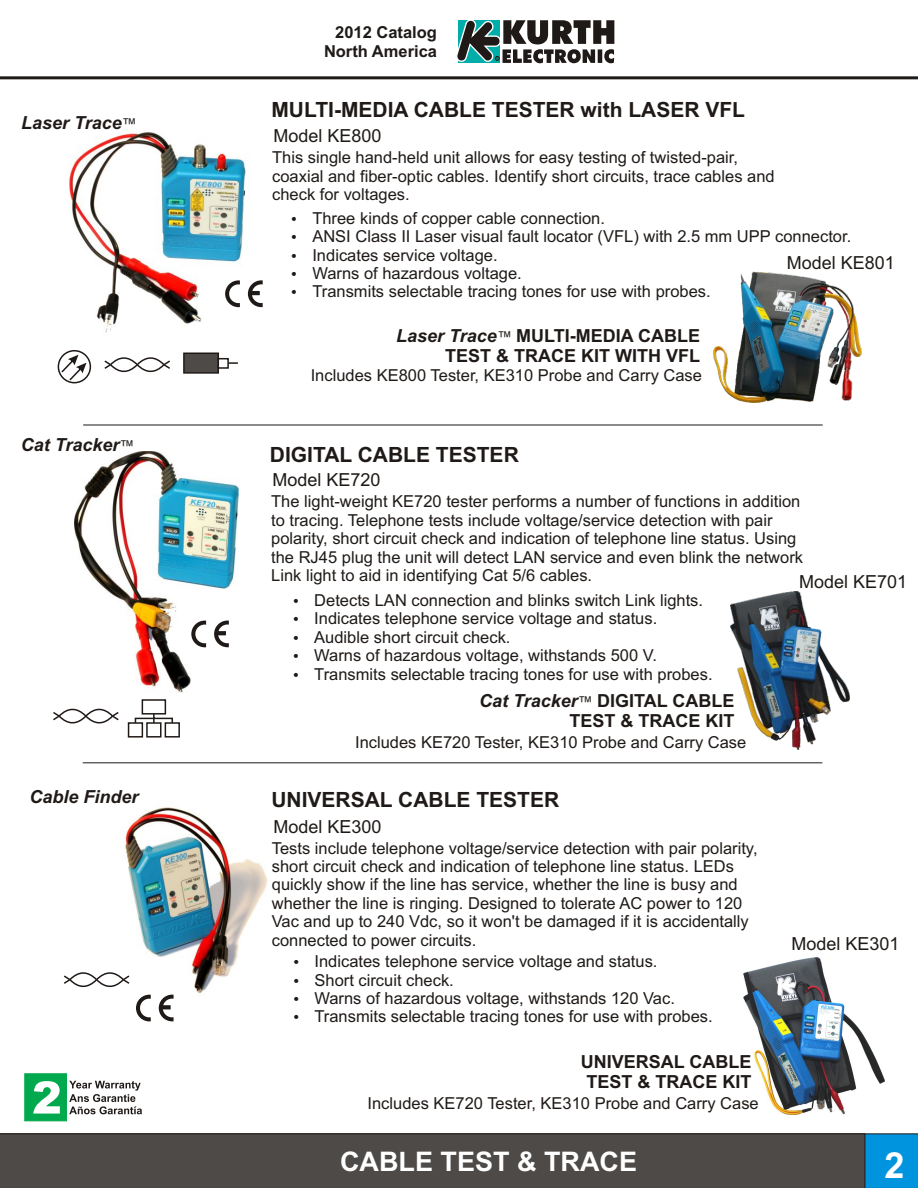
<style>
.page{position:relative;width:918px;height:1188px;background:#fff}
.page>*{position:absolute;margin:0;border:0;box-sizing:border-box;transform-origin:0 0}
.t1{font:700 36px "Arial";color:#fff}
.t2{font:700 27px "Arial";color:#fff}
.t3{font:700 21px "Arial";color:#1f1a17}
.t4{font:700 18px/20.1px "Arial";color:#1f1a17;text-align:right}
.t5{font:18px "Arial";color:#1f1a17}
.t6{font:italic 700 18px "Arial";color:#1f1a17}
.t7{font:16.5px/18.5px "Arial";color:#1f1a17}
.t8{font:700 16.5px/18.5px "Arial";color:#1f1a17;text-align:right}
.t9{font:15px "Arial";color:#1f1a17}
.t10{font:14.1px "Wingdings";color:#1f1a17}
.s1{font-weight:400;font-style:normal;font-size:15px}
.s2{font-style:italic}
.s3{font-weight:400;font-size:15px}
</style>
<div class="page">
<img style="left:125px;top:807px;width:143px;height:188px">
<img style="left:59px;top:132px;width:204px;height:227px">
<hr style="left:0;top:76px;width:918px;height:3px;background:#1f1a17">
<div style="left:866px;top:1133px;width:52px;height:55px;background:#0094de"></div>
<div style="left:0;top:1133px;width:866px;height:55px;background:#4d4a47"></div>
<div style="left:142px;top:699px;width:24px;height:16px;border:2px solid #1f1a17"></div>
<div style="left:146px;top:722px;width:16px;height:16px;border:2px solid #1f1a17"></div>
<div style="left:165px;top:722px;width:15px;height:16px;border:2px solid #1f1a17"></div>
<div style="left:128px;top:722px;width:15px;height:16px;border:2px solid #1f1a17"></div>
<svg style="left:134px;top:712px;width:40px;height:13px"></svg>
<svg style="left:225px;top:280px;width:15px;height:27px"></svg>
<svg style="left:248px;top:280px;width:15px;height:27px"></svg>
<div style="left:58px;top:350px;width:33px;height:33px;border:2px solid #1f1a17;border-radius:50%"></div>
<svg style="left:61px;top:355px;width:26px;height:25px"></svg>
<svg style="left:103px;top:356px;width:69px;height:17px"></svg>
<svg style="left:53px;top:708px;width:66px;height:16px"></svg>
<svg style="left:182px;top:352px;width:38px;height:22px"></svg>
<div style="left:218px;top:358px;width:11px;height:11px;border:2px solid #1f1a17"></div>
<svg style="left:228px;top:362px;width:10px;height:2px"></svg>
<svg style="left:64px;top:971px;width:67px;height:18px"></svg>
<img style="left:74px;top:451px;width:165px;height:242px">
<svg style="left:191px;top:621px;width:15px;height:26px"></svg>
<svg style="left:214px;top:621px;width:15px;height:26px"></svg>
<svg style="left:136px;top:995px;width:15px;height:26px"></svg>
<svg style="left:159px;top:995px;width:15px;height:26px"></svg>
<svg style="left:24px;top:1073px;width:118px;height:49px"></svg>
<img style="left:713px;top:271px;width:148px;height:131px">
<hr style="left:83px;top:425px;width:740px;height:1px;background:#1f1a17">
<hr style="left:83px;top:762px;width:739px;height:1px;background:#1f1a17">
<img style="left:731px;top:592px;width:118px;height:157px">
<img style="left:743px;top:957px;width:141px;height:158px">
<svg style="left:457px;top:20px;width:157px;height:43px"></svg>
<p class="t6" style="left:21px;top:116px;width:117px">Laser Trace<span class="s1">™</span></p>
<p class="t6" style="left:21px;top:438px;width:115px">Cat Tracker<span class="s1">™</span></p>
<p class="t6" style="left:30px;top:790px;width:111px">Cable Finder</p>
<p class="t8" style="left:324px;top:25px;width:115px">2012 Catalog<br>North America</p>
<p class="t3" style="left:271px;top:102px;width:475px">MULTI-MEDIA CABLE TESTER with LASER VFL</p>
<p class="t5" style="left:274px;top:129px;width:110px">Model KE800</p>
<p class="t7" style="left:272px;top:150px;width:504px">This single hand-held unit allows for easy testing of twisted-pair, coaxial and fiber-optic cables. Identify short circuits, trace cables and check for voltages.</p>
<p class="t7" style="left:312px;top:210px;width:294px">Three kinds of copper cable connection.</p>
<p class="t10" style="left:291px;top:250px;width:44px">•</p>
<p class="t7" style="left:312px;top:229px;width:540px">ANSI Class II Laser visual fault locator (VFL) with 2.5 mm UPP connector.</p>
<p class="t7" style="left:312px;top:247px;width:187px">Indicates service voltage.</p>
<p class="t5" style="left:787px;top:256px;width:110px">Model KE801</p>
<p class="t7" style="left:312px;top:265px;width:400px">Warns of hazardous voltage.<br>Transmits selectable tracing tones for use with probes.</p>
<p class="t10" style="left:291px;top:268px;width:44px">•</p>
<p class="t10" style="left:291px;top:287px;width:44px">•</p>
<p class="t4" style="left:396px;top:328px;width:305px"><span class="s2">Laser Trace</span> MULTI-MEDIA CABLE<br>TEST &amp; TRACE KIT WITH VFL</p>
<p class="t9" style="left:497px;top:331px;width:16px">™</p>
<p class="t7" style="left:311px;top:367px;width:393px">Includes KE800 Tester, KE310 Probe and Carry Case</p>
<p class="t3" style="left:270px;top:447px;width:250px">DIGITAL CABLE TESTER</p>
<p class="t5" style="left:273px;top:473px;width:110px">Model KE720</p>
<p class="t7" style="left:271px;top:494px;width:533px">The light-weight KE720 tester performs a number of functions in addition to tracing. Telephone tests include voltage/service detection with pair polarity, short circuit check and indication of telephone line status. Using the RJ45 plug the unit will detect LAN service and even blink the network Link light to aid in identifying Cat 5/6 cables.</p>
<p class="t5" style="left:799px;top:575px;width:110px">Model KE701</p>
<p class="t7" style="left:293px;top:592px;width:412px">•Detects LAN connection and blinks switch Link lights.</p>
<p class="t10" style="left:293px;top:632px;width:44px">•</p>
<p class="t7" style="left:314px;top:611px;width:345px">Indicates telephone service voltage and status.</p>
<p class="t10" style="left:293px;top:613px;width:44px">•</p>
<p class="t7" style="left:314px;top:629px;width:198px">Audible short circuit check.</p>
<p class="t10" style="left:293px;top:650px;width:44px">•</p>
<p class="t10" style="left:293px;top:669px;width:44px">•</p>
<p class="t7" style="left:314px;top:648px;width:400px">Warns of hazardous voltage, withstands 500 V.<br>Transmits selectable tracing tones for use with probes.</p>
<p class="t4" style="left:479px;top:692px;width:257px"><span class="s2">Cat Tracker</span><span class="s3">™</span> DIGITAL CABLE<br>TEST &amp; TRACE KIT</p>
<p class="t7" style="left:355px;top:735px;width:393px">Includes KE720 Tester, KE310 Probe and Carry Case</p>
<p class="t3" style="left:271px;top:792px;width:289px">UNIVERSAL CABLE TESTER</p>
<p class="t5" style="left:273px;top:820px;width:110px">Model KE300</p>
<p class="t7" style="left:272px;top:840px;width:487px">Tests include telephone voltage/service detection with pair polarity, short circuit check and indication of telephone line status. LEDs quickly show if the line has service, whether the line is busy and whether the line is ringing. Designed to tolerate AC power to 120<br>Vac and up to 240 Vdc, so it won't be damaged if it is accidentally connected to power circuits.</p>
<p class="t7" style="left:315px;top:954px;width:345px">Indicates telephone service voltage and status.</p>
<p class="t10" style="left:293px;top:993px;width:44px">•</p>
<p class="t7" style="left:315px;top:972px;width:141px">Short circuit check.</p>
<p class="t7" style="left:315px;top:991px;width:400px">Warns of hazardous voltage, withstands 120 Vac.<br>Transmits selectable tracing tones for use with probes.</p>
<p class="t10" style="left:293px;top:1012px;width:44px">•</p>
<p class="t4" style="left:581px;top:1053px;width:172px;text-align:center">UNIVERSAL CABLE<br>TEST &amp; TRACE KIT</p>
<p class="t7" style="left:368px;top:1096px;width:393px">Includes KE720 Tester, KE310 Probe and Carry Case</p>
<p class="t5" style="left:792px;top:936px;width:110px">Model KE301</p>
<h2 class="t2" style="left:340px;top:1152px;width:298px">CABLE TEST &amp; TRACE</h2>
<h1 class="t1" style="left:884px;top:1151px;width:22px">2</h1>
</div>
